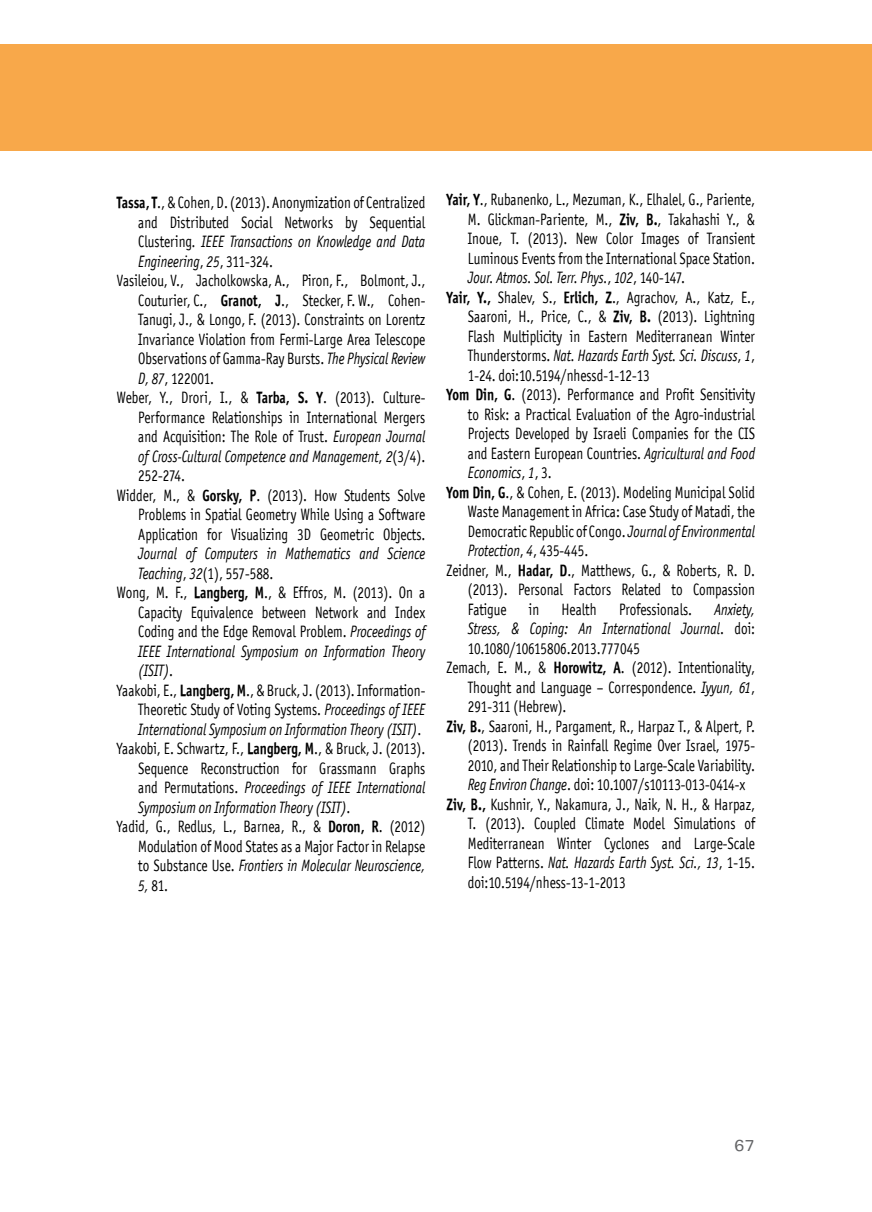
<style>
.page{position:relative;width:872px;height:1212px;background:#fff}
.page>*{position:absolute;margin:0;border:0;box-sizing:border-box;transform-origin:0 0}
.t1{font:19.5px "MF Narkis Tam";color:#636466}
.t2{font:16.5px "Officina San ITC";color:#000;scale:.8 1}
.t3{font:italic 16.5px "Officina San ITC";color:#000;scale:.8 1}
.s1{font-family:"Officina Sans OSITCTT Bold"}
.s2{font-style:normal}
.s3{font-style:italic}
</style>
<div class="page">
<div style="left:0;top:44px;width:872px;height:107px;background:#f8a84a"></div>
<p class="t2" style="left:117px;top:193px;width:387px"><span class="s1">Tassa, T</span>., &amp; Cohen, D. (2013). Anonymization of Centralized</p>
<p class="t2" style="left:138px;top:213px;width:360px">and Distributed Social Networks by Sequential</p>
<p class="t3" style="left:138px;top:232px;width:360px"><span class="s2">Clustering</span>. IEEE Transactions on Knowledge and Data</p>
<p class="t3" style="left:138px;top:252px;width:170px">Engineering<span class="s2">,</span> 25<span class="s2">, 311-324.</span></p>
<p class="t2" style="left:117px;top:271px;width:387px">Vasileiou, V., Jacholkowska, A., Piron, F., Bolmont, J.,</p>
<p class="t2" style="left:138px;top:291px;width:360px">Couturier, C., <span class="s1">Granot, J</span>., Stecker, F. W., Cohen-</p>
<p class="t2" style="left:138px;top:310px;width:360px">Tanugi, J., &amp; Longo, F. (2013). Constraints on Lorentz</p>
<p class="t2" style="left:138px;top:330px;width:360px">Invariance Violation from Fermi-Large Area Telescope</p>
<p class="t2" style="left:138px;top:349px;width:360px">Observations of Gamma-Ray Bursts. <span class="s3">The Physical Review</span></p>
<p class="t2" style="left:138px;top:369px;width:96px"><span class="s3">D, 87</span>, 122001.</p>
<p class="t2" style="left:117px;top:388px;width:387px">Weber, Y., Drori, I., &amp; <span class="s1">Tarba, S. Y</span>. (2013). Culture-</p>
<p class="t2" style="left:138px;top:408px;width:360px">Performance Relationships in International Mergers</p>
<p class="t2" style="left:138px;top:427px;width:360px">and Acquisition: The Role of Trust. <span class="s3">European Journal</span></p>
<p class="t3" style="left:138px;top:447px;width:360px">of Cross-Cultural Competence and Management<span class="s2">,</span> 2<span class="s2">(3/4).</span></p>
<p class="t2" style="left:138px;top:466px;width:60px">252-274.</p>
<p class="t2" style="left:117px;top:486px;width:387px">Widder, M., &amp; <span class="s1">Gorsky, P</span>. (2013). How Students Solve</p>
<p class="t2" style="left:138px;top:505px;width:360px">Problems in Spatial Geometry While Using a Software</p>
<p class="t2" style="left:138px;top:525px;width:360px">Application for Visualizing 3D Geometric Objects.</p>
<p class="t3" style="left:138px;top:545px;width:360px">Journal of Computers in Mathematics and Science</p>
<p class="t2" style="left:138px;top:564px;width:170px"><span class="s3">Teaching</span>, <span class="s3">32</span>(1), 557-588.</p>
<p class="t2" style="left:117px;top:583px;width:387px">Wong, M. F., <span class="s1">Langberg, M</span>., &amp; Effros, M. (2013). On a</p>
<p class="t2" style="left:138px;top:603px;width:360px">Capacity Equivalence between Network and Index</p>
<p class="t2" style="left:138px;top:622px;width:360px">Coding and the Edge Removal Problem. <span class="s3">Proceedings of</span></p>
<p class="t3" style="left:138px;top:642px;width:360px">IEEE International Symposium on Information Theory</p>
<p class="t3" style="left:138px;top:662px;width:45px">(ISIT)<span class="s2">.</span></p>
<p class="t2" style="left:117px;top:681px;width:387px">Yaakobi, E., <span class="s1">Langberg, M</span>., &amp; Bruck, J. (2013). Information-</p>
<p class="t2" style="left:138px;top:700px;width:360px">Theoretic Study of Voting Systems. <span class="s3">Proceedings of IEEE</span></p>
<p class="t3" style="left:138px;top:720px;width:355px">International Symposium on Information Theory (ISIT)<span class="s2">.</span></p>
<p class="t2" style="left:117px;top:739px;width:387px">Yaakobi, E. Schwartz, F., <span class="s1">Langberg, M</span>., &amp; Bruck, J. (2013).</p>
<p class="t2" style="left:138px;top:759px;width:360px">Sequence Reconstruction for Grassmann Graphs</p>
<p class="t3" style="left:138px;top:779px;width:360px"><span class="s2">and Permutations.</span> Proceedings of IEEE International</p>
<p class="t3" style="left:138px;top:798px;width:267px">Symposium on Information Theory (ISIT)<span class="s2">.</span></p>
<p class="t2" style="left:117px;top:817px;width:387px">Yadid, G., Redlus, L., Barnea, R., &amp; <span class="s1">Doron, R</span>. (2012)</p>
<p class="t2" style="left:138px;top:837px;width:360px">Modulation of Mood States as a Major Factor in Relapse</p>
<p class="t3" style="left:138px;top:857px;width:360px"><span class="s2">to Substance Use.</span> Frontiers in Molecular Neuroscience,</p>
<p class="t2" style="left:138px;top:876px;width:39px"><span class="s3">5,</span> 81.</p>
<p class="t2" style="left:446px;top:190px;width:387px"><span class="s1">Yair, Y</span>., Rubanenko, L., Mezuman, K., Elhalel, G., Pariente,</p>
<p class="t2" style="left:468px;top:210px;width:360px">M. Glickman-Pariente, M., <span class="s1">Ziv, B.</span>, Takahashi Y., &amp;</p>
<p class="t2" style="left:468px;top:229px;width:360px">Inoue, T. (2013). New Color Images of Transient</p>
<p class="t2" style="left:468px;top:249px;width:360px">Luminous Events from the International Space Station.</p>
<p class="t3" style="left:468px;top:268px;width:273px">Jour. Atmos. Sol. Terr. Phys.<span class="s2">,</span> 102<span class="s2">, 140-147.</span></p>
<p class="t2" style="left:446px;top:288px;width:387px"><span class="s1">Yair, Y.,</span> Shalev, S., <span class="s1">Erlich, Z</span>., Agrachov, A., Katz, E.,</p>
<p class="t2" style="left:468px;top:307px;width:360px">Saaroni, H., Price, C., &amp; <span class="s1">Ziv, B.</span> (2013). Lightning</p>
<p class="t2" style="left:468px;top:327px;width:360px">Flash Multiplicity in Eastern Mediterranean Winter</p>
<p class="t3" style="left:468px;top:346px;width:360px"><span class="s2">Thunderstorms.</span> Nat. Hazards Earth Syst. Sci. Discuss<span class="s2">,</span> 1<span class="s2">,</span></p>
<p class="t2" style="left:468px;top:366px;width:229px">1-24. doi:10.5194/nhessd-1-12-13</p>
<p class="t2" style="left:446px;top:385px;width:387px"><span class="s1">Yom Din, G</span>. (2013). Performance and Profit Sensitivity</p>
<p class="t2" style="left:468px;top:405px;width:360px">to Risk: a Practical Evaluation of the Agro-industrial</p>
<p class="t2" style="left:468px;top:424px;width:360px">Projects Developed by Israeli Companies for the CIS</p>
<p class="t2" style="left:468px;top:444px;width:360px">and Eastern European Countries. <span class="s3">Agricultural and Food</span></p>
<p class="t3" style="left:468px;top:463px;width:106px">Economics<span class="s2">,</span> 1<span class="s2">, 3.</span></p>
<p class="t2" style="left:446px;top:483px;width:387px"><span class="s1">Yom Din, G</span>., &amp; Cohen, E. (2013). Modeling Municipal Solid</p>
<p class="t2" style="left:468px;top:502px;width:360px">Waste Management in Africa: Case Study of Matadi, the</p>
<p class="t2" style="left:468px;top:522px;width:360px">Democratic Republic of Congo. <span class="s3">Journal of Environmental</span></p>
<p class="t3" style="left:468px;top:541px;width:152px">Protection<span class="s2">,</span> 4<span class="s2">, 435-445.</span></p>
<p class="t2" style="left:446px;top:561px;width:387px">Zeidner, M., <span class="s1">Hadar, D</span>., Matthews, G., &amp; Roberts, R. D.</p>
<p class="t2" style="left:468px;top:580px;width:360px">(2013). Personal Factors Related to Compassion</p>
<p class="t2" style="left:468px;top:600px;width:50px">Fatigue</p>
<p class="t2" style="left:529px;top:600px;width:14px">in</p>
<p class="t2" style="left:561px;top:600px;width:45px">Health</p>
<p class="t2" style="left:619px;top:600px;width:93px">Professionals.</p>
<p class="t3" style="left:714px;top:600px;width:52px">Anxiety,</p>
<p class="t3" style="left:468px;top:619px;width:360px">Stress, &amp; Coping: An International Journal<span class="s2">. doi:</span></p>
<p class="t2" style="left:468px;top:639px;width:217px">10.1080/10615806.2013.777045</p>
<p class="t2" style="left:446px;top:658px;width:387px">Zemach, E. M., &amp; <span class="s1">Horowitz, A</span>. (2012). Intentionality,</p>
<p class="t2" style="left:468px;top:678px;width:360px">Thought and Language – Correspondence. <span class="s3">Iyyun, 61</span>,</p>
<p class="t2" style="left:468px;top:697px;width:125px">291-311 (Hebrew).</p>
<p class="t2" style="left:446px;top:717px;width:387px"><span class="s1">Ziv, B.</span>, Saaroni, H., Pargament, R., Harpaz T., &amp; Alpert, P.</p>
<p class="t2" style="left:468px;top:736px;width:360px">(2013). Trends in Rainfall Regime Over Israel, 1975-</p>
<p class="t2" style="left:468px;top:756px;width:360px">2010, and Their Relationship to Large-Scale Variability.</p>
<p class="t2" style="left:468px;top:775px;width:348px"><span class="s3">Reg Environ Change</span>. doi: 10.1007/s10113-013-0414-x</p>
<p class="t2" style="left:446px;top:795px;width:387px"><span class="s1">Ziv, B.,</span> Kushnir, Y., Nakamura, J., Naik, N. H., &amp; Harpaz,</p>
<p class="t2" style="left:468px;top:814px;width:360px">T. (2013). Coupled Climate Model Simulations of</p>
<p class="t2" style="left:468px;top:834px;width:360px">Mediterranean Winter Cyclones and Large-Scale</p>
<p class="t3" style="left:468px;top:854px;width:360px"><span class="s2">Flow Patterns.</span> Nat. Hazards Earth Syst. Sci., 13<span class="s2">, 1-15.</span></p>
<p class="t2" style="left:468px;top:873px;width:199px">doi:10.5194/nhess-13-1-2013</p>
<p class="t1" style="left:734px;top:1134px;width:22px">67</p>
</div>
